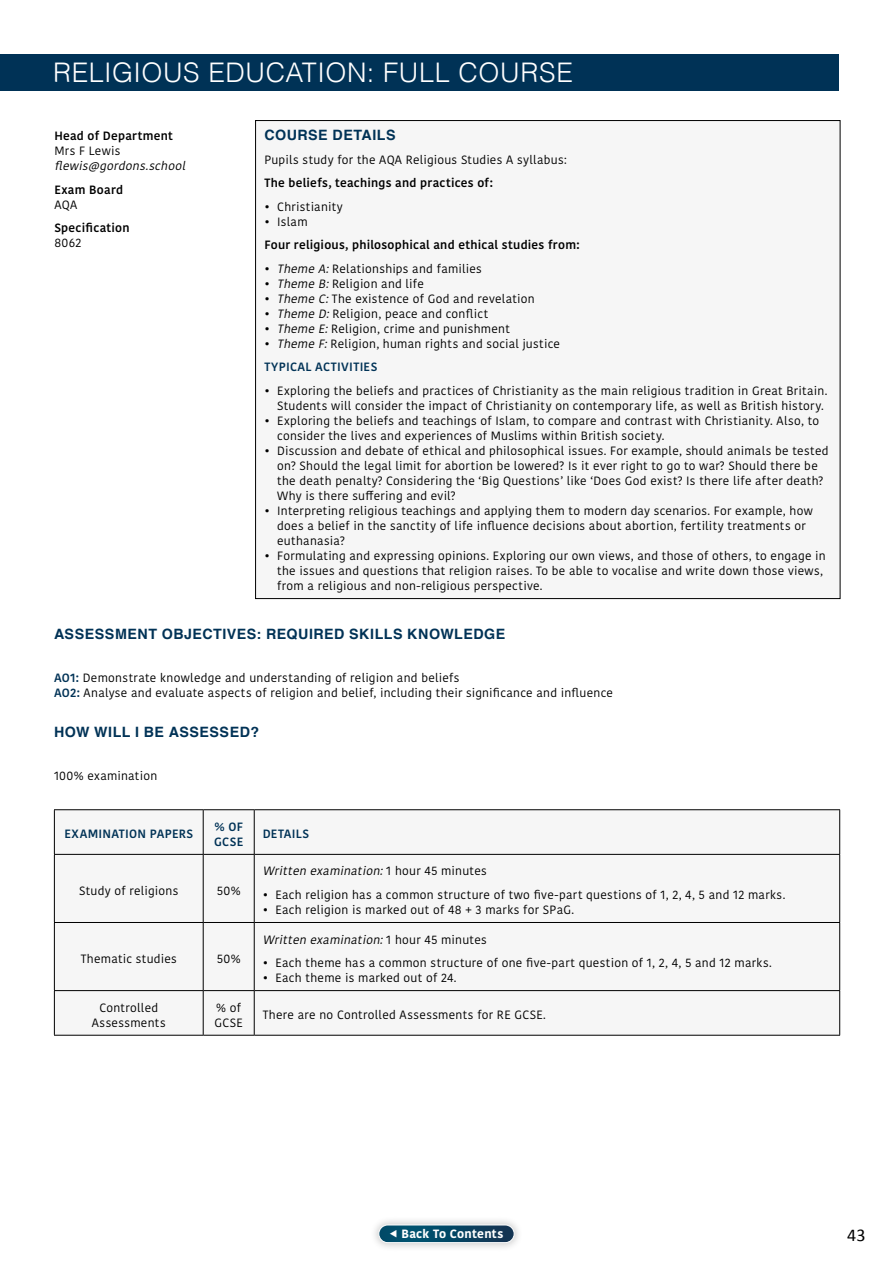
<style>
.page{position:relative;width:893px;height:1263px;background:#fff}
.page>*{position:absolute;margin:0;border:0;box-sizing:border-box;transform-origin:0 0}
.t1{font:300 27px "Helvetica";letter-spacing:.02em;color:#fff}
.t2{font:18px "Calibri";color:#000}
.t3{font:700 14.25px "Helvetica";letter-spacing:.035em;color:#003256}
.t4{font:12px/15px "Kohinoor Devanagari";letter-spacing:.025em;color:#000}
.t5{font:600 12px "Kohinoor Devanagari";letter-spacing:.02em;color:#000}
.t6{font:italic 12px "Kohinoor Devanagari";color:#000}
.t7{font:600 12px/15px "Kohinoor Devanagari";letter-spacing:.025em;color:#003256}
.t8{font:700 12px "Kohinoor Devanagari";letter-spacing:.025em;color:#fff}
.s1{font-style:italic}
.s2{font-weight:600;color:#003256}
.s3{font-style:normal}
</style>
<div class="page">
<div style="left:370px;top:1215px;width:153px;height:37px;background:#000;opacity:.25"></div>
<div style="left:379px;top:1225px;width:135px;height:17px;background:linear-gradient(to right,#005774,#133755);border-radius:9px"></div>
<div style="left:378px;top:1224px;width:136px;height:19px;border:1px solid #fff;border-radius:9px"></div>
<div style="left:256px;top:121px;width:584px;height:478px;background:#f6f6f6"></div>
<div style="left:55px;top:810px;width:784px;height:225px;background:#f6f6f6"></div>
<hr style="left:839px;top:810px;width:1px;height:44px;background:#000">
<hr style="left:839px;top:855px;width:1px;height:67px;background:#000">
<hr style="left:839px;top:923px;width:1px;height:67px;background:#000">
<hr style="left:839px;top:991px;width:1px;height:44px;background:#000">
<hr style="left:203px;top:810px;width:1px;height:44px;background:#000">
<hr style="left:254px;top:810px;width:1px;height:44px;background:#000">
<hr style="left:54px;top:854px;width:149px;height:1px;background:#000">
<hr style="left:203px;top:854px;width:51px;height:1px;background:#000">
<hr style="left:203px;top:855px;width:1px;height:67px;background:#000">
<hr style="left:254px;top:854px;width:586px;height:1px;background:#000">
<hr style="left:254px;top:855px;width:1px;height:67px;background:#000">
<hr style="left:54px;top:922px;width:149px;height:1px;background:#000">
<hr style="left:203px;top:922px;width:51px;height:1px;background:#000">
<hr style="left:203px;top:923px;width:1px;height:67px;background:#000">
<hr style="left:254px;top:922px;width:586px;height:1px;background:#000">
<hr style="left:254px;top:923px;width:1px;height:67px;background:#000">
<hr style="left:54px;top:990px;width:149px;height:1px;background:#000">
<hr style="left:203px;top:990px;width:51px;height:1px;background:#000">
<hr style="left:203px;top:991px;width:1px;height:44px;background:#000">
<hr style="left:254px;top:990px;width:586px;height:1px;background:#000">
<hr style="left:254px;top:991px;width:1px;height:44px;background:#000">
<hr style="left:54px;top:809px;width:149px;height:1px;background:#000">
<hr style="left:54px;top:810px;width:1px;height:44px;background:#000">
<hr style="left:203px;top:809px;width:51px;height:1px;background:#000">
<hr style="left:254px;top:809px;width:586px;height:1px;background:#000">
<hr style="left:54px;top:855px;width:1px;height:67px;background:#000">
<hr style="left:54px;top:923px;width:1px;height:67px;background:#000">
<hr style="left:54px;top:991px;width:1px;height:44px;background:#000">
<hr style="left:54px;top:1035px;width:149px;height:1px;background:#000">
<hr style="left:203px;top:1035px;width:51px;height:1px;background:#000">
<hr style="left:254px;top:1035px;width:586px;height:1px;background:#000">
<div style="left:0;top:54px;width:839px;height:36px;background:#003256"></div>
<svg style="left:390px;top:1230px;width:7px;height:7px"></svg>
<h1 class="t1" style="left:53px;top:49px;width:521px">RELIGIOUS EDUCATION: FULL COURSE</h1>
<p class="t5" style="left:54px;top:129px;width:120px">Head of Department</p>
<p class="t4" style="left:54px;top:144px;width:68px">Mrs F Lewis</p>
<p class="t6" style="left:54px;top:159px;width:136px">flewis@gordons.school</p>
<p class="t5" style="left:54px;top:183px;width:70px">Exam Board</p>
<p class="t4" style="left:54px;top:197px;width:24px">AQA</p>
<p class="t5" style="left:54px;top:221px;width:77px">Specification</p>
<p class="t4" style="left:54px;top:236px;width:29px">8062</p>
<p class="t3" style="left:264px;top:124px;width:133px">COURSE DETAILS</p>
<p class="t4" style="left:264px;top:152px;width:304px">Pupils study for the AQA Religious Studies A syllabus:</p>
<p class="t5" style="left:264px;top:176px;width:230px">The beliefs, teachings and practices of:</p>
<p class="t4" style="left:264px;top:199px;width:80px">• Christianity</p>
<p class="t4" style="left:264px;top:214px;width:45px">• Islam</p>
<p class="t5" style="left:264px;top:238px;width:317px">Four religious, philosophical and ethical studies from:</p>
<p class="t4" style="left:264px;top:261px;width:219px">• <span class="s1">Theme A:</span>Relationships and families</p>
<p class="t4" style="left:264px;top:276px;width:161px">• <span class="s1">Theme B:</span>Religion and life</p>
<p class="t4" style="left:264px;top:291px;width:272px">• <span class="s1">Theme C:</span>The existence of God and revelation</p>
<p class="t4" style="left:264px;top:306px;width:225px">• <span class="s1">Theme D:</span>Religion, peace and conflict</p>
<p class="t4" style="left:264px;top:321px;width:247px">• <span class="s1">Theme E:</span>Religion, crime and punishment</p>
<p class="t4" style="left:264px;top:332px;width:297px;line-height:23.5px">• <span class="s1">Theme F:</span>Religion, human rights and social justice<br><span class="s2">TYPICAL ACTIVITIES</span></p>
<p class="t4" style="left:264px;top:383px;width:564px;text-align:right">• Exploring the beliefs and practices of Christianity as the main religious tradition in Great Britain.<br>Students will consider the impact of Christianity on contemporary life, as well as British history.</p>
<p class="t4" style="left:277px;top:413px;width:543px;text-indent:-13px">• Exploring the beliefs and teachings of Islam, to compare and contrast with Christianity. Also, to consider the lives and experiences of Muslims within British society.</p>
<p class="t4" style="left:277px;top:443px;width:553px;text-indent:-13px">• Discussion and debate of ethical and philosophical issues. For example, should animals be tested on? Should the legal limit for abortion be lowered? Is it ever right to go to war? Should there be the death penalty? Considering the ‘Big Questions’ like ‘Does God exist? Is there life after death?<br>Why is there suffering and evil?</p>
<p class="t4" style="left:277px;top:503px;width:537px;text-indent:-13px">• Interpreting religious teachings and applying them to modern day scenarios. For example, how does a belief in the sanctity of life influence decisions about abortion, fertility treatments or euthanasia?</p>
<p class="t4" style="left:277px;top:548px;width:550px;text-indent:-13px">• Formulating and expressing opinions. Exploring our own views, and those of others, to engage in the issues and questions that religion raises. To be able to vocalise and write down those views, from a religious and non-religious perspective.</p>
<p class="t3" style="left:54px;top:623px;width:453px">ASSESSMENT OBJECTIVES: REQUIRED SKILLS KNOWLEDGE</p>
<p class="t4" style="left:54px;top:670px;width:561px"><span class="s2">AO1:</span> Demonstrate knowledge and understanding of religion and beliefs<br><span class="s2">AO2:</span> Analyse and evaluate aspects of religion and belief, including their significance and influence</p>
<p class="t3" style="left:54px;top:721px;width:207px">HOW WILL I BE ASSESSED?</p>
<p class="t4" style="left:54px;top:768px;width:105px">100% examination</p>
<p class="t7" style="left:64px;top:827px;width:130px">EXAMINATION PAPERS</p>
<p class="t7" style="left:214px;top:819px;width:31px">% OF<br>GCSE</p>
<p class="t7" style="left:263px;top:827px;width:48px">DETAILS</p>
<p class="t4" style="left:79px;top:883px;width:101px">Study of religions</p>
<p class="t4" style="left:217px;top:883px;width:25px">50%</p>
<p class="t6" style="left:263px;top:864px;width:226px">Written examination:<span class="s3">1 h o u r 4 5 m i n u t e s</span></p>
<p class="t4" style="left:263px;top:887px;width:524px">• Each religion has a common structure of two five-part questions of 1, 2, 4, 5 and 12 marks.</p>
<p class="t4" style="left:263px;top:902px;width:313px">• Each religion is marked out of 48 + 3 marks for SPaG.</p>
<p class="t4" style="left:81px;top:951px;width:98px">Thematic studies</p>
<p class="t4" style="left:217px;top:951px;width:25px">50%</p>
<p class="t6" style="left:263px;top:932px;width:226px">Written examination:<span class="s3">1 h o u r 4 5 m i n u t e s</span></p>
<p class="t4" style="left:263px;top:955px;width:511px">• Each theme has a common structure of one five-part question of 1, 2, 4, 5 and 12 marks.</p>
<p class="t4" style="left:263px;top:970px;width:195px">• Each theme is marked out of 24.</p>
<p class="t4" style="left:92px;top:1000px;width:76px;text-align:center">Controlled<br>Assessments</p>
<p class="t4" style="left:215px;top:1000px;width:30px">% of<br>GCSE</p>
<p class="t4" style="left:263px;top:1007px;width:285px">There are no Controlled Assessments for RE GCSE.</p>
<p class="t8" style="left:401px;top:1223px;width:103px">Back To Contents</p>
<h2 class="t2" style="left:847px;top:1222px;width:20px">43</h2>
</div>
